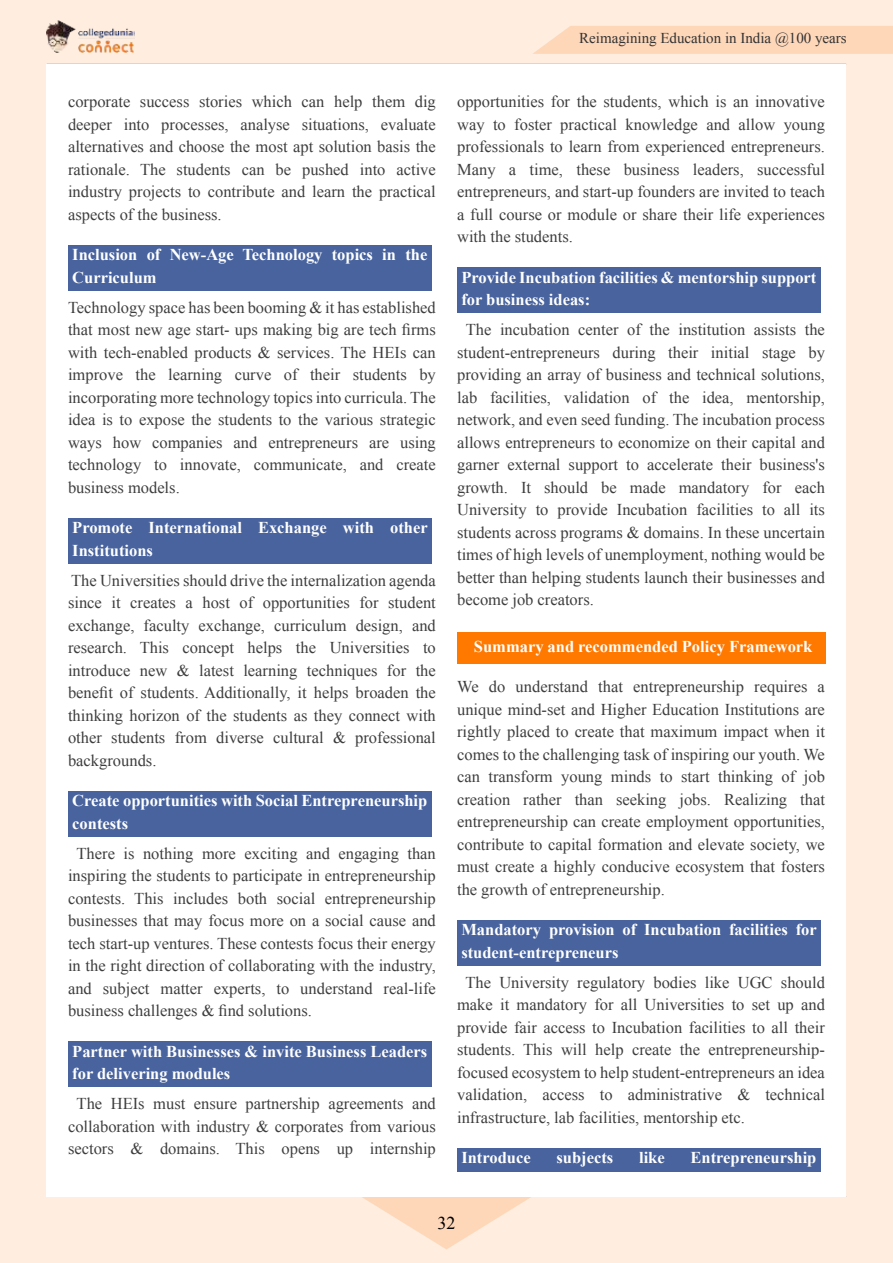
<style>
.page{position:relative;width:893px;height:1263px;background:#ffeddf}
.page>*{position:absolute;margin:0;border:0;box-sizing:border-box;transform-origin:0 0}
.t1{font:18px "Times New Roman";color:#000}
.t2{font:16.5px/22.5px "Times New Roman";color:#3e3e3e;text-align:justify}
.t3{font:700 16.5px/22.5px "Times New Roman";color:#fff}
.t4{font:15px "Times New Roman";color:#333}
</style>
<div class="page">
<svg style="left:362px;top:1197px;width:169px;height:52px"></svg>
<img style="left:47px;top:20px;width:87px;height:32px">
<hr style="left:47px;top:1196px;width:799px;height:1px;background:#fff">
<div style="left:47px;top:64px;width:799px;height:1132px;background:#fff"></div>
<div style="left:533px;top:26px;width:360px;height:28px;background:#fed7b9"></div>
<div style="left:68px;top:245px;width:364px;height:46px;background:#48639e"></div>
<div style="left:68px;top:518px;width:364px;height:46px;background:#48639e"></div>
<div style="left:68px;top:791px;width:364px;height:46px;background:#48639e"></div>
<div style="left:68px;top:1042px;width:364px;height:45px;background:#48639e"></div>
<div style="left:457px;top:268px;width:364px;height:45px;background:#48639e"></div>
<div style="left:457px;top:632px;width:368px;height:32px;background:#ff7900"></div>
<div style="left:457px;top:920px;width:364px;height:46px;background:#48639e"></div>
<div style="left:457px;top:1148px;width:364px;height:23px;background:#48639e"></div>
<p class="t2" style="left:68px;top:92px;width:369px">corporate success stories which can help them dig deeper into processes, analyse situations, evaluate alternatives and choose the most apt solution basis the rationale. The students can be pushed into active industry projects to contribute and learn the practical aspects of the business.</p>
<p class="t3" style="left:72px;top:245px;width:357px">Inclusion of New-Age Technology topics in the<br>Curriculum</p>
<p class="t2" style="left:68px;top:298px;width:369px">Technology space has been booming &amp; it has established that most new age start- ups making big are tech firms with tech-enabled products &amp; services. The HEIs can improve the learning curve of their students by incorporating more technology topics into curricula. The idea is to expose the students to the various strategic ways how companies and entrepreneurs are using technology to innovate, communicate, and create business models.</p>
<p class="t3" style="left:72px;top:518px;width:357px">Promote International Exchange with other<br>Institutions</p>
<p class="t2" style="left:68px;top:571px;width:369px">The Universities should drive the internalization agenda since it creates a host of opportunities for student exchange, faculty exchange, curriculum design, and research. This concept helps the Universities to introduce new &amp; latest learning techniques for the benefit of students. Additionally, it helps broaden the thinking horizon of the students as they connect with other students from diverse cultural &amp; professional backgrounds.</p>
<p class="t3" style="left:72px;top:791px;width:357px">Create opportunities with Social Entrepreneurship contests</p>
<p class="t2" style="left:68px;top:844px;width:369px;text-indent:9px">There is nothing more exciting and engaging than inspiring the students to participate in entrepreneurship contests. This includes both social entrepreneurship businesses that may focus more on a social cause and tech start-up ventures. These contests focus their energy in the right direction of collaborating with the industry, and subject matter experts, to understand real-life business challenges &amp; find solutions.</p>
<p class="t3" style="left:72px;top:1042px;width:357px">Partner with Businesses &amp; invite Business Leaders for delivering modules</p>
<p class="t2" style="left:68px;top:1094px;width:369px;text-align:center">The HEIs must ensure partnership agreements and collaboration with industry &amp; corporates from various sectors &amp; domains. This opens up internship</p>
<p class="t4" style="left:579px;top:33px;width:269px">Reimagining Education in India @100 years</p>
<p class="t2" style="left:457px;top:92px;width:369px">opportunities for the students, which is an innovative way to foster practical knowledge and allow young professionals to learn from experienced entrepreneurs.<br>Many a time, these business leaders, successful entrepreneurs, and start-up founders are invited to teach a full course or module or share their life experiences with the students.</p>
<p class="t3" style="left:461px;top:268px;width:357px">Provide Incubation facilities &amp; mentorship support for business ideas:</p>
<p class="t2" style="left:457px;top:320px;width:369px;text-indent:9px">The incubation center of the institution assists the student-entrepreneurs during their initial stage by providing an array of business and technical solutions, lab facilities, validation of the idea, mentorship, network, and even seed funding. The incubation process allows entrepreneurs to economize on their capital and garner external support to accelerate their business's growth. It should be made mandatory for each University to provide Incubation facilities to all its students across programs &amp; domains. In these uncertain times of high levels of unemployment, nothing would be better than helping students launch their businesses and become job creators.</p>
<p class="t3" style="left:474px;top:637px;width:340px">Summary and recommended Policy Framework</p>
<p class="t2" style="left:457px;top:677px;width:369px">We do understand that entrepreneurship requires a unique mind-set and Higher Education Institutions are rightly placed to create that maximum impact when it comes to the challenging task of inspiring our youth. We can transform young minds to start thinking of job creation rather than seeking jobs. Realizing that entrepreneurship can create employment opportunities, contribute to capital formation and elevate society, we must create a highly conducive ecosystem that fosters the growth of entrepreneurship.</p>
<p class="t3" style="left:461px;top:920px;width:357px">Mandatory provision of Incubation facilities for student-entrepreneurs</p>
<p class="t2" style="left:457px;top:973px;width:369px;text-indent:8px">The University regulatory bodies like UGC should make it mandatory for all Universities to set up and provide fair access to Incubation facilities to all their students. This will help create the entrepreneurship&shy;focused ecosystem to help student-entrepreneurs an idea validation, access to administrative &amp; technical infrastructure, lab facilities, mentorship etc.</p>
<p class="t3" style="left:461px;top:1148px;width:71px">Introduce</p>
<p class="t3" style="left:556px;top:1148px;width:58px">subjects</p>
<p class="t3" style="left:639px;top:1148px;width:27px">like</p>
<p class="t3" style="left:690px;top:1148px;width:127px">Entrepreneurship</p>
<p class="t1" style="left:437px;top:1217px;width:19px">32</p>
</div>
